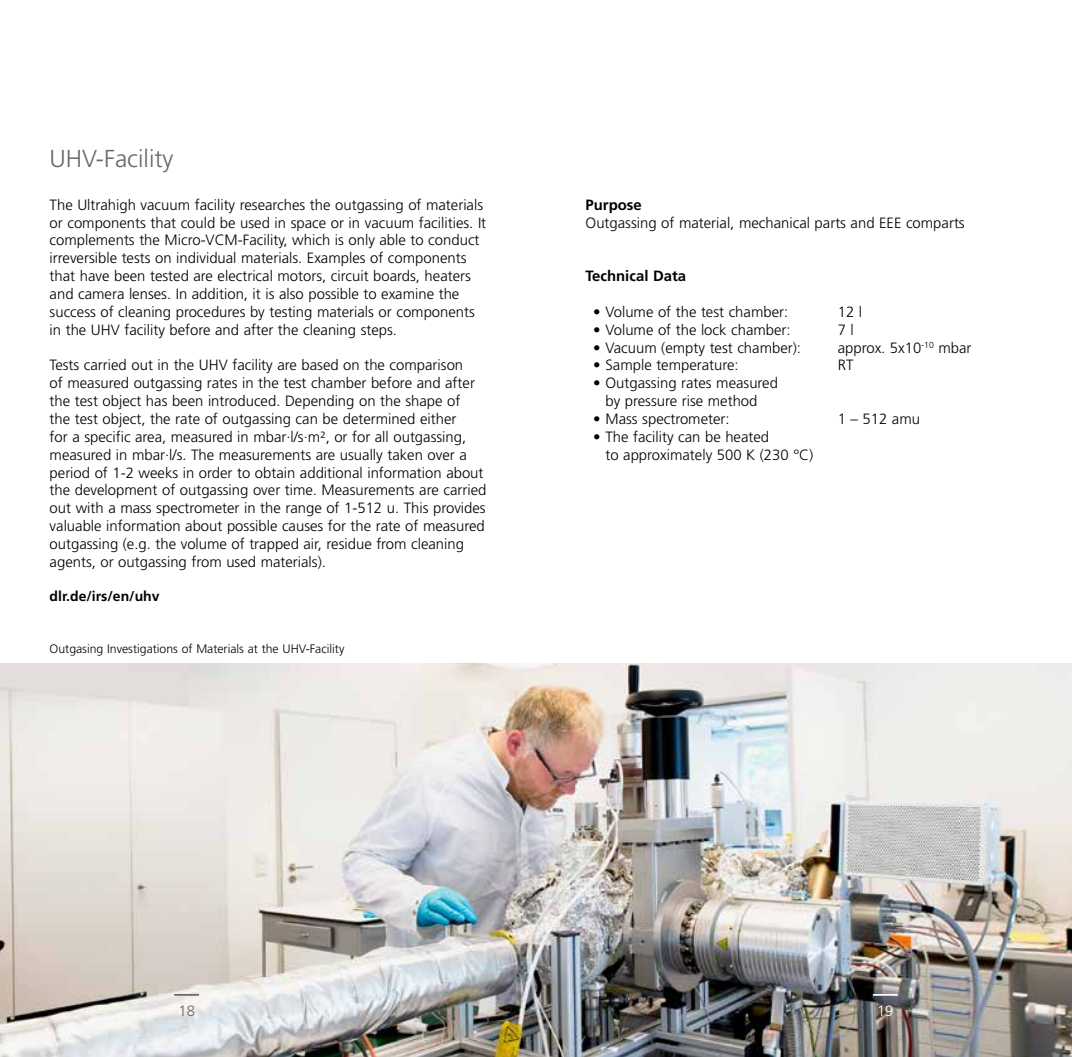
<style>
.page{position:relative;width:1072px;height:1057px;background:#fff}
.page>*{position:absolute;margin:0;border:0;box-sizing:border-box;transform-origin:0 0}
.t1{font:300 24.5px "Frutiger LT Std";color:#686868}
.t2{font:300 14.88px/17.8px "Frutiger LT Std";color:#000}
.t3{font:700 14.88px "Frutiger LT Std";color:#000}
.t4{font:300 14.88px "Frutiger LT Std";color:#686868}
.t5{font:300 14.88px "Frutiger LT Std";color:#fff}
.t6{font:700 14px "Frutiger LT Std";color:#000}
.t7{font:300 12.25px "Frutiger LT Std";color:#000}
</style>
<div class="page">
<img style="left:0;top:663px;width:1071px;height:394px">
<svg style="left:174px;top:994px;width:25px;height:1px"></svg>
<svg style="left:873px;top:994px;width:24px;height:1px"></svg>
<h1 class="t1" style="left:50px;top:145px;width:125px">UHV-Facility</h1>
<p class="t2" style="left:50px;top:196px;width:438px">The Ultrahigh vacuum facility researches the outgassing of materials or components that could be used in space or in vacuum facilities. It complements the Micro-VCM-Facility, which is only able to conduct irreversible tests on individual materials. Examples of components that have been tested are electrical motors, circuit boards, heaters and camera lenses. In addition, it is also possible to examine the success of cleaning procedures by testing materials or components in the UHV facility before and after the cleaning steps.</p>
<p class="t2" style="left:50px;top:356px;width:438px">Tests carried out in the UHV facility are based on the comparison<br>of measured outgassing rates in the test chamber before and after the test object has been introduced. Depending on the shape of<br>the test object, the rate of outgassing can be determined either<br>for a specific area, measured in mbar∙l/s∙m², or for all outgassing, measured in mbar∙l/s. The measurements are usually taken over a period of 1-2 weeks in order to obtain additional information about the development of outgassing over time. Measurements are carried out with a mass spectrometer in the range of 1-512 u. This provides valuable information about possible causes for the rate of measured outgassing (e.g. the volume of trapped air, residue from cleaning agents, or outgassing from used materials).</p>
<p class="t6" style="left:50px;top:588px;width:111px">dlr.de/irs/en/uhv</p>
<p class="t7" style="left:50px;top:641px;width:296px">Outgasing Investigations of Materials at the UHV-Facility</p>
<p class="t3" style="left:585px;top:196px;width:58px">Purpose</p>
<p class="t2" style="left:585px;top:214px;width:380px">Outgassing of material, mechanical parts and EEE comparts</p>
<p class="t3" style="left:585px;top:267px;width:102px">Technical Data</p>
<p class="t2" style="left:593px;top:303px;width:197px">• Volume of the test chamber:</p>
<p class="t2" style="left:837px;top:303px;width:26px">12 l</p>
<p class="t2" style="left:593px;top:321px;width:199px">• Volume of the lock chamber:</p>
<p class="t2" style="left:837px;top:321px;width:18px">7 l</p>
<p class="t2" style="left:593px;top:339px;width:209px">• Vacuum (empty test chamber):</p>
<p class="t2" style="left:837px;top:339px;width:135px">approx. 5x10<sup>-10</sup> mbar</p>
<p class="t2" style="left:593px;top:356px;width:147px">• Sample temperature:</p>
<p class="t2" style="left:837px;top:356px;width:17px">RT</p>
<p class="t2" style="left:593px;top:374px;width:186px;text-align:center">• Outgassing rates measured by pressure rise method</p>
<p class="t2" style="left:593px;top:410px;width:138px">• Mass spectrometer:</p>
<p class="t2" style="left:837px;top:410px;width:84px">1 – 512 amu</p>
<p class="t2" style="left:605px;top:428px;width:209px;text-indent:-12px">• The facility can be heated<br>to approximately 500 K (230 °C)</p>
<p class="t4" style="left:178px;top:1002px;width:18px">18</p>
<p class="t5" style="left:877px;top:1002px;width:18px">19</p>
</div>
